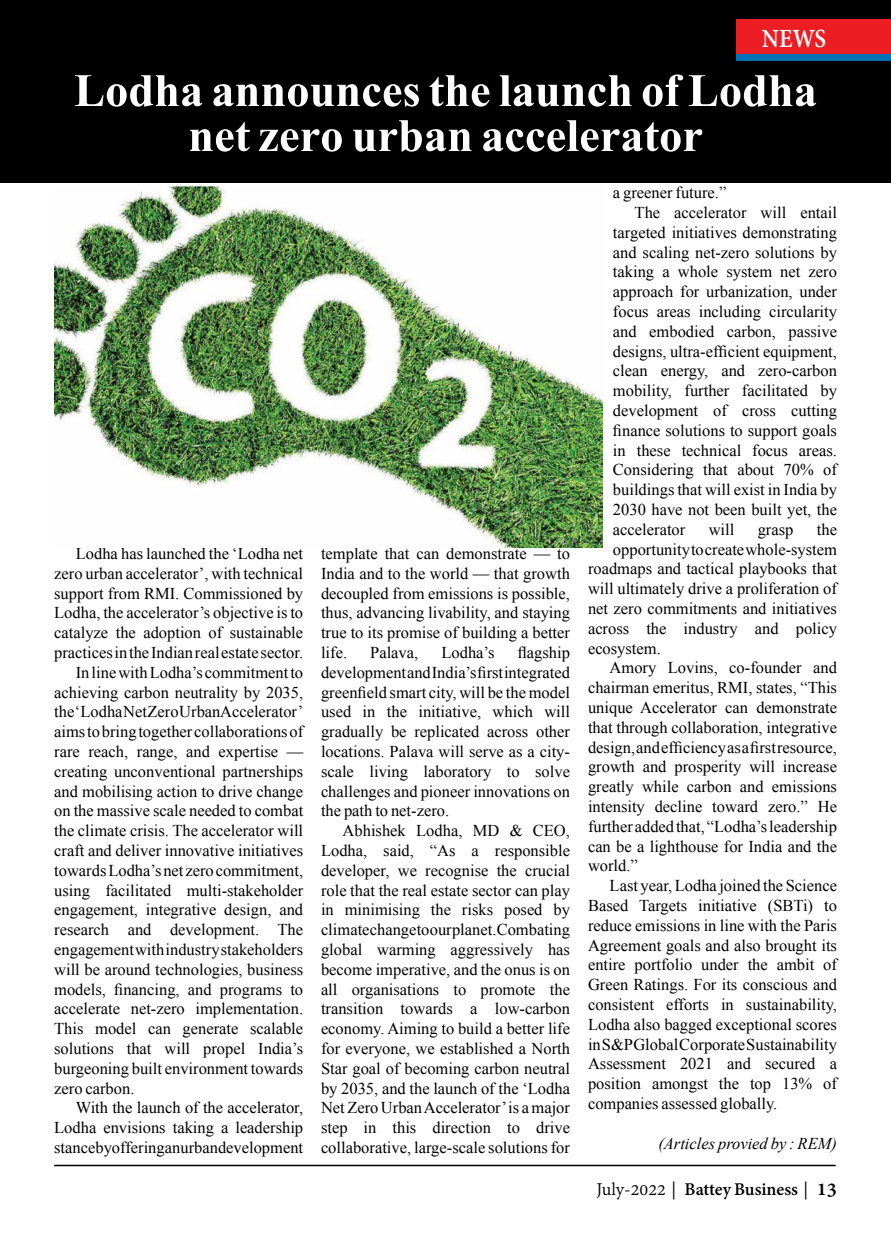
<style>
.page{position:relative;width:891px;height:1242px;background:#fff}
.page>*{position:absolute;margin:0;border:0;box-sizing:border-box;transform-origin:0 0}
.t1{font:700 60px/45px "Kokila";color:#fff;text-align:center}
.t2{font:700 28.5px "Adobe Devanagari";color:#fff;scale:.9 1}
.t3{font:700 19.5px "Adobe Devanagari";color:#000}
.t4{font:16.5px/19.8px "Times New Roman";color:#000;text-align:justify}
.t5{font:italic 16.5px "Times New Roman";color:#000}
.s1{font-weight:400}
.s2{font-size:22.5px}
</style>
<div class="page">
<hr style="left:54px;top:1165px;width:782px;height:1px;background:#000">
<div style="left:0;top:0;width:891px;height:183px;background:#000"></div>
<div style="left:736px;top:20px;width:155px;height:34px;background:#ed1d24"></div>
<div style="left:736px;top:54px;width:155px;height:7px;background:#0072b5"></div>
<img style="left:54px;top:187px;width:548px;height:361px">
<h2 class="t2" style="left:762px;top:22px;width:73px">NEWS</h2>
<h1 class="t1" style="left:74px;top:70px;width:744px">Lodha announces the launch of Lodha net zero urban accelerator</h1>
<p class="t4" style="left:76px;top:543px;width:229px">Lodha has launched the ‘Lodha net</p>
<p class="t4" style="left:54px;top:563px;width:250px">zero urban accelerator’, with technical</p>
<p class="t4" style="left:54px;top:583px;width:251px">support from RMI. Commissioned by</p>
<p class="t4" style="left:54px;top:602px;width:250px">Lodha, the accelerator’s objective is to</p>
<p class="t4" style="left:54px;top:622px;width:251px">catalyze the adoption of sustainable</p>
<p class="t4" style="left:54px;top:642px;width:251px">practices in the Indian real estate sector.</p>
<p class="t4" style="left:76px;top:662px;width:229px">In line with Lodha’s commitment to</p>
<p class="t4" style="left:54px;top:682px;width:250px">achieving carbon neutrality by 2035,</p>
<p class="t4" style="left:54px;top:701px;width:251px">the ‘Lodha Net Zero Urban Accelerator’</p>
<p class="t4" style="left:54px;top:721px;width:251px">aims to bring together collaborations of</p>
<p class="t4" style="left:54px;top:741px;width:251px">rare reach, range, and expertise —</p>
<p class="t4" style="left:54px;top:761px;width:251px">creating unconventional partnerships</p>
<p class="t4" style="left:54px;top:781px;width:251px">and mobilising action to drive change</p>
<p class="t4" style="left:54px;top:800px;width:251px">on the massive scale needed to combat</p>
<p class="t4" style="left:54px;top:820px;width:251px">the climate crisis. The accelerator will</p>
<p class="t4" style="left:54px;top:840px;width:251px">craft and deliver innovative initiatives</p>
<p class="t4" style="left:54px;top:860px;width:251px">towards Lodha’s net zero commitment,</p>
<p class="t4" style="left:54px;top:880px;width:251px">using facilitated multi-stakeholder</p>
<p class="t4" style="left:54px;top:899px;width:251px">engagement, integrative design, and</p>
<p class="t4" style="left:54px;top:919px;width:251px">research and development. The</p>
<p class="t4" style="left:54px;top:939px;width:251px">engagement with industry stakeholders</p>
<p class="t4" style="left:54px;top:959px;width:250px">will be around technologies, business</p>
<p class="t4" style="left:54px;top:979px;width:251px">models, financing, and programs to</p>
<p class="t4" style="left:54px;top:998px;width:251px">accelerate net-zero implementation.</p>
<p class="t4" style="left:54px;top:1018px;width:251px">This model can generate scalable</p>
<p class="t4" style="left:54px;top:1038px;width:251px">solutions that will propel India’s</p>
<p class="t4" style="left:54px;top:1058px;width:251px">burgeoning built environment towards</p>
<p class="t4" style="left:54px;top:1078px;width:82px">zero carbon.</p>
<p class="t4" style="left:76px;top:1097px;width:229px">With the launch of the accelerator,</p>
<p class="t4" style="left:54px;top:1117px;width:251px">Lodha envisions taking a leadership</p>
<p class="t4" style="left:54px;top:1137px;width:251px">stance by offering an urban development</p>
<p class="t4" style="left:321px;top:543px;width:251px">template that can demonstrate — to India and to the world — that growth decoupled from emissions is possible, thus, advancing livability, and staying true to its promise of building a better life.</p>
<p class="t4" style="left:321px;top:642px;width:251px;text-indent:197px">flagship development and India’s first integrated greenfield smart city, will be the model used in the initiative, which will gradually be replicated across other locations. Palava will serve as a city&shy;scale living laboratory to solve challenges and pioneer innovations on the path to net-zero.</p>
<p class="t4" style="left:321px;top:820px;width:251px;text-indent:22px">Abhishek Lodha, MD &amp; CEO, Lodha, said, “As a responsible developer, we recognise the crucial role that the real estate sector can play in minimising the risks posed by climate change to our planet. Combating global warming aggressively has become imperative, and the onus is on all organisations to promote the transition towards a low-carbon economy. Aiming to build a better life for everyone, we established a North Star goal of becoming carbon neutral by 2035, and the launch of the ‘Lodha Net Zero Urban Accelerator’ is a major step in this direction to drive collaborative, large-scale solutions for</p>
<p class="t4" style="left:370px;top:642px;width:50px">Palava,</p>
<p class="t4" style="left:441px;top:642px;width:55px">Lodha’s</p>
<p class="t4" style="left:613px;top:182px;width:115px">a greener future.”</p>
<p class="t4" style="left:635px;top:202px;width:204px">The accelerator will entail</p>
<p class="t4" style="left:613px;top:222px;width:226px">targeted initiatives demonstrating</p>
<p class="t4" style="left:613px;top:242px;width:226px">and scaling net-zero solutions by</p>
<p class="t4" style="left:613px;top:262px;width:226px">taking a whole system net zero</p>
<p class="t4" style="left:613px;top:281px;width:226px">approach for urbanization, under</p>
<p class="t4" style="left:613px;top:301px;width:226px">focus areas including circularity</p>
<p class="t4" style="left:613px;top:321px;width:226px">and embodied carbon, passive</p>
<p class="t4" style="left:613px;top:341px;width:226px">designs, ultra-efficient equipment,</p>
<p class="t4" style="left:613px;top:361px;width:226px">clean energy, and zero-carbon</p>
<p class="t4" style="left:613px;top:380px;width:225px">mobility, further facilitated by</p>
<p class="t4" style="left:613px;top:400px;width:226px">development of cross cutting</p>
<p class="t4" style="left:613px;top:420px;width:226px">finance solutions to support goals</p>
<p class="t4" style="left:613px;top:440px;width:226px">in these technical focus areas.</p>
<p class="t4" style="left:613px;top:460px;width:226px">Considering that about 70% of</p>
<p class="t4" style="left:613px;top:479px;width:226px">buildings that will exist in India by</p>
<p class="t4" style="left:613px;top:499px;width:226px">2030 have not been built yet, the</p>
<p class="t4" style="left:613px;top:519px;width:74px">accelerator</p>
<p class="t4" style="left:709px;top:519px;width:27px">will</p>
<p class="t4" style="left:758px;top:519px;width:37px">grasp</p>
<p class="t4" style="left:817px;top:519px;width:22px">the</p>
<p class="t4" style="left:613px;top:539px;width:226px">opportunity to create whole-system</p>
<p class="t4" style="left:588px;top:559px;width:251px">roadmaps and tactical playbooks that</p>
<p class="t4" style="left:588px;top:578px;width:251px">will ultimately drive a proliferation of</p>
<p class="t4" style="left:588px;top:598px;width:251px">net zero commitments and initiatives</p>
<p class="t4" style="left:588px;top:618px;width:251px">across the industry and policy</p>
<p class="t4" style="left:588px;top:638px;width:74px">ecosystem.</p>
<p class="t4" style="left:610px;top:658px;width:229px">Amory Lovins, co-founder and</p>
<p class="t4" style="left:588px;top:677px;width:251px">chairman emeritus, RMI, states, “This</p>
<p class="t4" style="left:588px;top:697px;width:251px">unique Accelerator can demonstrate</p>
<p class="t4" style="left:588px;top:717px;width:251px">that through collaboration, integrative</p>
<p class="t4" style="left:588px;top:737px;width:251px">design, and efficiency as a first resource,</p>
<p class="t4" style="left:588px;top:757px;width:251px">growth and prosperity will increase</p>
<p class="t4" style="left:588px;top:776px;width:251px">greatly while carbon and emissions</p>
<p class="t4" style="left:588px;top:796px;width:250px">intensity decline toward zero.” He</p>
<p class="t4" style="left:588px;top:816px;width:251px">further added that, “Lodha’s leadership</p>
<p class="t4" style="left:588px;top:836px;width:251px">can be a lighthouse for India and the</p>
<p class="t4" style="left:588px;top:856px;width:51px">world.”</p>
<p class="t4" style="left:610px;top:875px;width:229px">Last year, Lodha joined the Science</p>
<p class="t4" style="left:588px;top:895px;width:251px">Based Targets initiative (SBTi) to</p>
<p class="t4" style="left:588px;top:915px;width:251px">reduce emissions in line with the Paris</p>
<p class="t4" style="left:588px;top:935px;width:251px">Agreement goals and also brought its</p>
<p class="t4" style="left:588px;top:955px;width:251px">entire portfolio under the ambit of</p>
<p class="t4" style="left:588px;top:974px;width:251px">Green Ratings. For its conscious and</p>
<p class="t4" style="left:588px;top:994px;width:251px">consistent efforts in sustainability,</p>
<p class="t4" style="left:588px;top:1014px;width:250px">Lodha also bagged exceptional scores</p>
<p class="t4" style="left:588px;top:1034px;width:251px">in S&amp;P Global Corporate Sustainability</p>
<p class="t4" style="left:588px;top:1054px;width:251px">Assessment 2021 and secured a</p>
<p class="t4" style="left:588px;top:1073px;width:251px">position amongst the top 13% of</p>
<p class="t4" style="left:588px;top:1093px;width:191px">companies assessed globally.</p>
<p class="t5" style="left:658px;top:1132px;width:180px">(Articles provied by : REM)</p>
<p class="t3" style="left:596px;top:1178px;width:242px"><span class="s1">July-2022 |</span> Battey Business <span class="s1">|</span> <span class="s2">13</span></p>
</div>
